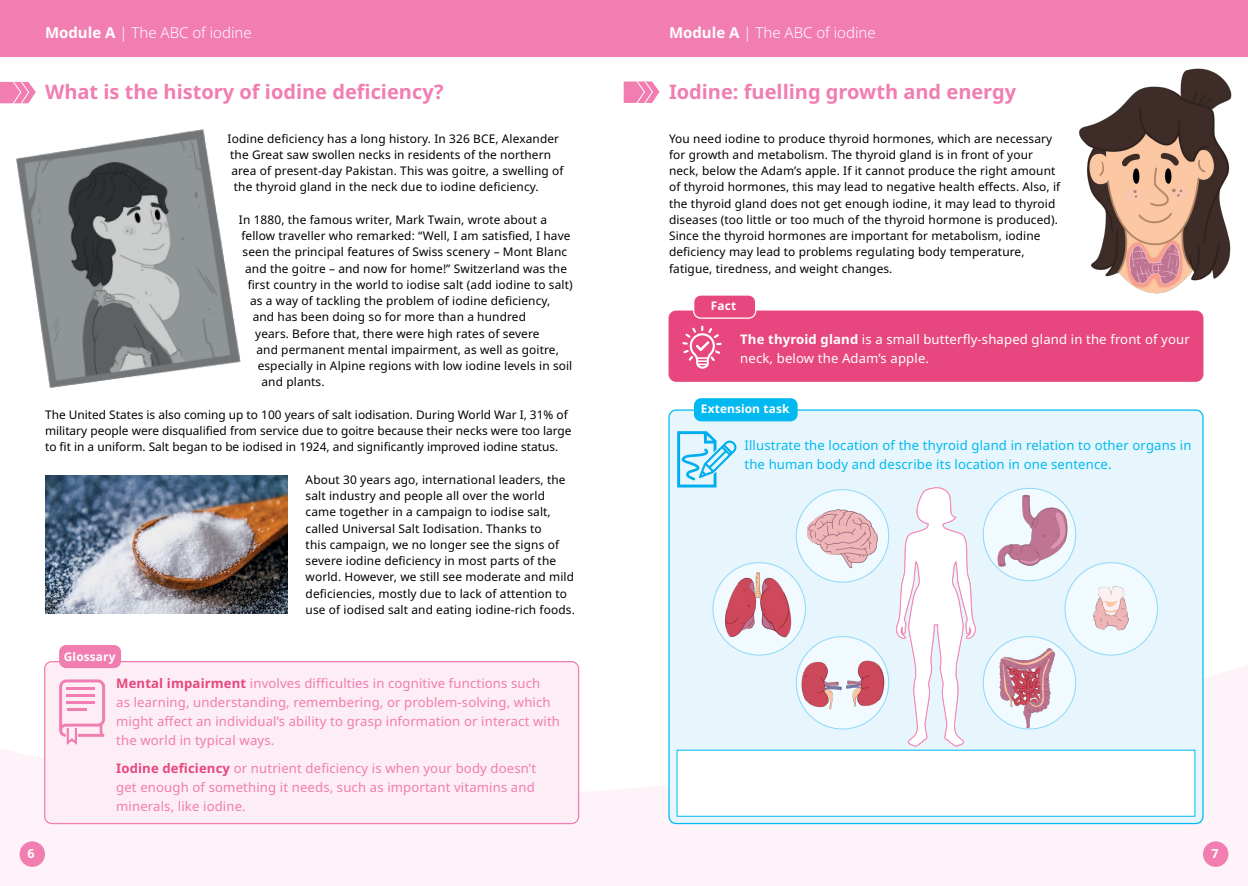
<style>
.page{position:relative;width:1248px;height:886px;background:#fff}
.page>*{position:absolute;margin:0;border:0;box-sizing:border-box;transform-origin:0 0}
.t1{font:700 20px "Noto Sans";color:#f17db1}
.t2{font:300 15px "Noto Sans";color:#fff}
.t3{font:13.12px/18.8px "Noto Sans";letter-spacing:.01em;color:#f17db1}
.t4{font:13.12px/18.8px "Noto Sans";letter-spacing:.01em;color:#00b9f1}
.t5{font:13.12px/18.8px "Noto Sans";letter-spacing:.01em;color:#fff}
.t6{font:700 12.5px "Noto Sans";color:#fff}
.t7{font:11.88px/16.2px "Noto Sans";letter-spacing:.01em;color:#000}
.t8{font:700 11.88px "Noto Sans";letter-spacing:.01em;color:#fff}
.s1{font-weight:700}
.s2{font-weight:700;color:#e7477e}
</style>
<div class="page">
<div style="left:0;top:0;width:1247px;height:57px;background:#f17db1"></div>
<svg style="left:0;top:627px;width:1247px;height:259px"></svg>
<div style="left:20px;top:841px;width:25px;height:26px;background:#f17db1;border-radius:50%"></div>
<div style="left:1202px;top:841px;width:26px;height:26px;background:#f17db1;border-radius:50%"></div>
<div style="left:669px;top:410px;width:533px;height:413px;background:#e7f6fd;border-radius:7px"></div>
<img style="left:45px;top:475px;width:243px;height:139px">
<img style="left:1069px;top:68px;width:163px;height:251px">
<svg style="left:0;top:82px;width:36px;height:21px"></svg>
<svg style="left:623px;top:81px;width:36px;height:22px"></svg>
<div style="left:45px;top:662px;width:533px;height:161px;background:#fdedf4;border-radius:7px"></div>
<div style="left:44px;top:661px;width:535px;height:163px;border:1px solid #f17db1;border-radius:7px"></div>
<div style="left:59px;top:645px;width:62px;height:23px;background:#f17db1;border-radius:7px"></div>
<div style="left:669px;top:311px;width:533px;height:70px;background:#e7477e;border-radius:7px"></div>
<div style="left:668px;top:311px;width:535px;height:71px;border:1px solid #e7477e;border-radius:7px"></div>
<div style="left:693px;top:295px;width:62px;height:23px;background:#e7477e;border-radius:7px"></div>
<div style="left:693px;top:294px;width:63px;height:25px;border:1px solid #fff;border-radius:7px"></div>
<div style="left:694px;top:398px;width:103px;height:23px;background:#00b9f1;border-radius:7px"></div>
<img style="left:16px;top:129px;width:225px;height:259px">
<div style="left:713px;top:563px;width:92px;height:92px;background:#f1fafe;border-radius:50%"></div>
<img style="left:719px;top:568px;width:80px;height:77px">
<div style="left:1064px;top:563px;width:93px;height:92px;background:#f1fafe;border-radius:50%"></div>
<img style="left:1093px;top:586px;width:36px;height:45px">
<div style="left:796px;top:490px;width:92px;height:92px;background:#f1fafe;border-radius:50%"></div>
<img style="left:807px;top:491px;width:73px;height:92px">
<svg style="left:796px;top:636px;width:92px;height:93px"></svg>
<img style="left:798px;top:647px;width:86px;height:76px">
<svg style="left:983px;top:488px;width:92px;height:93px"></svg>
<img style="left:993px;top:493px;width:78px;height:89px">
<div style="left:983px;top:636px;width:92px;height:93px;background:#f1fafe;border-radius:50%"></div>
<img style="left:992px;top:646px;width:75px;height:83px">
<svg style="left:682px;top:326px;width:39px;height:43px"></svg>
<svg style="left:677px;top:431px;width:59px;height:56px"></svg>
<svg style="left:59px;top:679px;width:46px;height:66px"></svg>
<svg style="left:896px;top:487px;width:80px;height:260px"></svg>
<div style="left:676px;top:750px;width:519px;height:66px;background:#fff"></div>
<p class="t2" style="left:45px;top:22px;width:208px"><span class="s1">Module A</span> | The ABC of iodine</p>
<p class="t2" style="left:669px;top:22px;width:208px"><span class="s1">Module A</span> | The ABC of iodine</p>
<h1 class="t1" style="left:45px;top:78px;width:400px">What is the history of iodine deficiency?</h1>
<p class="t7" style="left:228px;top:130px;width:333px">Iodine deficiency has a long history. In 326 BCE, Alexander</p>
<p class="t7" style="left:230px;top:147px;width:322px">the Great saw swollen necks in residents of the northern</p>
<p class="t7" style="left:231px;top:163px;width:333px">area of present-day Pakistan. This was goitre, a swelling of</p>
<p class="t7" style="left:234px;top:179px;width:306px">the thyroid gland in the neck due to iodine deficiency.</p>
<p class="t7" style="left:239px;top:212px;width:309px">In 1880, the famous writer, Mark Twain, wrote about a</p>
<p class="t7" style="left:241px;top:228px;width:330px">fellow traveller who remarked: “Well, I am satisfied, I have</p>
<p class="t7" style="left:243px;top:244px;width:326px">seen the principal features of Swiss scenery – Mont Blanc</p>
<p class="t7" style="left:245px;top:260px;width:323px">and the goitre – and now for home!” Switzerland was the</p>
<p class="t7" style="left:248px;top:277px;width:326px">first country in the world to iodise salt (add iodine to salt)</p>
<p class="t7" style="left:250px;top:293px;width:302px">as a way of tackling the problem of iodine deficiency,</p>
<p class="t7" style="left:253px;top:309px;width:275px">and has been doing so for more than a hundred</p>
<p class="t7" style="left:255px;top:325px;width:286px">years. Before that, there were high rates of severe</p>
<p class="t7" style="left:256px;top:342px;width:304px">and permanent mental impairment, as well as goitre,</p>
<p class="t7" style="left:258px;top:358px;width:316px">especially in Alpine regions with low iodine levels in soil</p>
<p class="t7" style="left:261px;top:374px;width:65px">and plants.</p>
<p class="t7" style="left:45px;top:407px;width:528px">The United States is also coming up to 100 years of salt iodisation. During World War I, 31% of military people were disqualified from service due to goitre because their necks were too large to fit in a uniform. Salt began to be iodised in 1924, and significantly improved iodine status.</p>
<p class="t7" style="left:305px;top:472px;width:271px">About 30 years ago, international leaders, the salt industry and people all over the world came together in a campaign to iodise salt, called Universal Salt Iodisation. Thanks to<br>this campaign, we no longer see the signs of severe iodine deficiency in most parts of the world. However, we still see moderate and mild deficiencies, mostly due to lack of attention to use of iodised salt and eating iodine-rich foods.</p>
<p class="t8" style="left:64px;top:648px;width:53px">Glossary</p>
<p class="t3" style="left:116px;top:674px;width:445px"><span class="s2">Mental impairment</span> involves difficulties in cognitive functions such<br>as learning, understanding, remembering, or problem-solving, which might affect an individual’s ability to grasp information or interact with the world in typical ways.</p>
<p class="t3" style="left:116px;top:759px;width:421px;text-align:justify"><span class="s2">Iodine deficiency</span> or nutrient deficiency is when your body doesn’t get enough of something it needs, such as important vitamins and minerals, like iodine.</p>
<h1 class="t1" style="left:669px;top:78px;width:349px">Iodine: fuelling growth and energy</h1>
<p class="t7" style="left:669px;top:130px;width:393px">You need iodine to produce thyroid hormones, which are necessary for growth and metabolism. The thyroid gland is in front of your neck, below the Adam’s apple. If it cannot produce the right amount of thyroid hormones, this may lead to negative health effects. Also, if the thyroid gland does not get enough iodine, it may lead to thyroid diseases (too little or too much of the thyroid hormone is produced).<br>Since the thyroid hormones are important for metabolism, iodine deficiency may lead to problems regulating body temperature, fatigue, tiredness, and weight changes.</p>
<p class="t8" style="left:711px;top:297px;width:27px">Fact</p>
<p class="t5" style="left:740px;top:330px;width:451px"><span class="s1">The thyroid gland</span> is a small butterfly-shaped gland in the front of your neck, below the Adam’s apple.</p>
<p class="t8" style="left:701px;top:400px;width:90px">Extension task</p>
<p class="t4" style="left:744px;top:436px;width:448px">Illustrate the location of the thyroid gland in relation to other organs in the human body and describe its location in one sentence.</p>
<p class="t6" style="left:28px;top:844px;width:9px">6</p>
<p class="t6" style="left:1211px;top:844px;width:9px">7</p>
</div>
